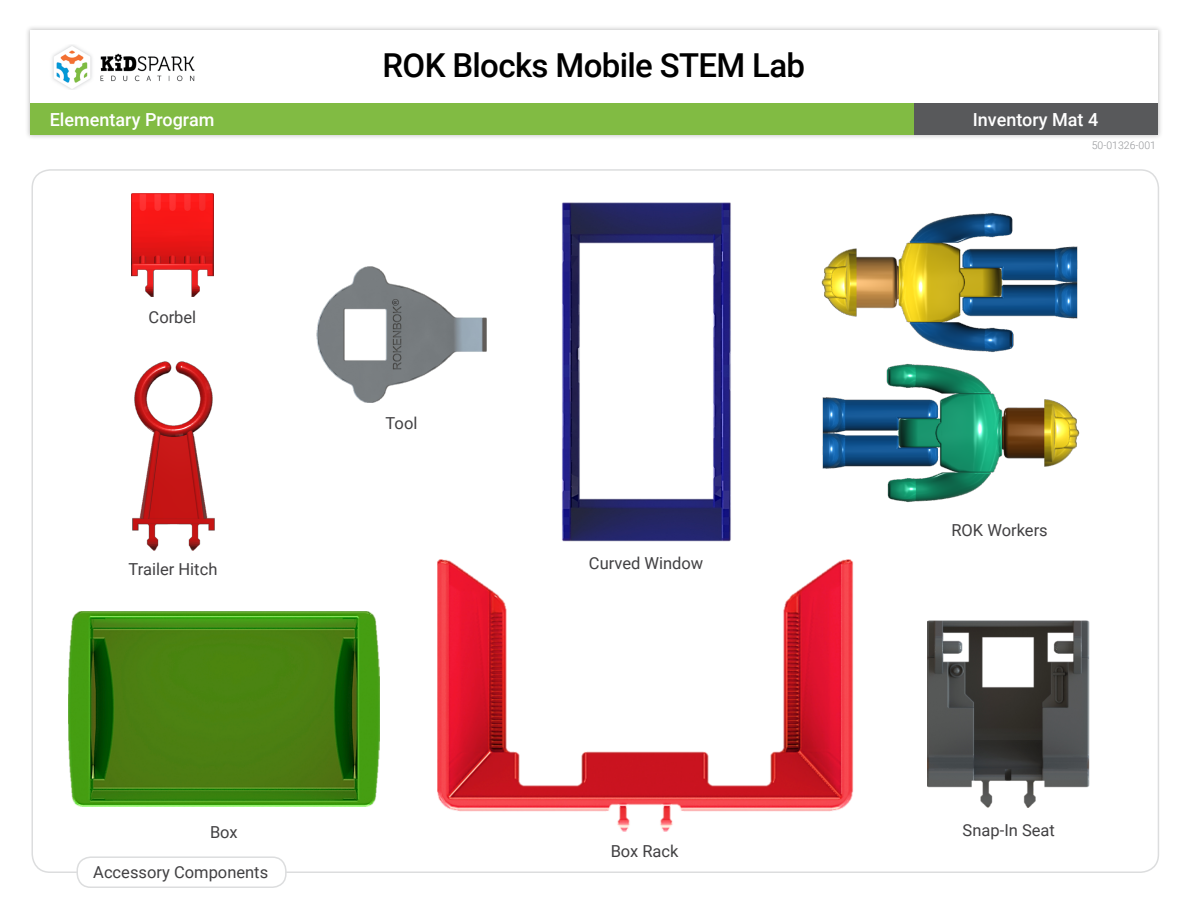
<style>
.page{position:relative;width:1188px;height:918px;background:#fff}
.page>*{position:absolute;margin:0;border:0;box-sizing:border-box;transform-origin:0 0}
.t1{font:500 33px "Roboto";letter-spacing:-.02em;color:#000}
.t2{font:500 18px "Roboto";color:#fff}
.t3{font:16.5px "Roboto";color:#414042}
.t4{font:300 10.5px "Roboto";color:#939598}
</style>
<div class="page">
<div style="left:25px;top:25px;width:1138px;height:115px;background:#000;opacity:.25"></div>
<div style="left:30px;top:30px;width:1128px;height:105px;background:#fff"></div>
<div style="left:913px;top:104px;width:245px;height:31px;background:#58595b"></div>
<img style="left:52px;top:45px;width:143px;height:45px">
<div style="left:30px;top:104px;width:883px;height:31px;background:#81bb43"></div>
<img style="left:821px;top:212px;width:257px;height:140px">
<img style="left:928px;top:620px;width:162px;height:188px">
<img style="left:437px;top:559px;width:416px;height:272px">
<img style="left:69px;top:611px;width:310px;height:196px">
<img style="left:562px;top:202px;width:169px;height:340px">
<div style="left:572px;top:549px;width:148px;height:29px;background:#fff"></div>
<img style="left:131px;top:194px;width:83px;height:103px">
<img style="left:132px;top:361px;width:83px;height:190px">
<img style="left:316px;top:266px;width:171px;height:137px">
<div style="left:76px;top:856px;width:211px;height:32px;border:2px solid #dcddde;border-radius:14px"></div>
<img style="left:822px;top:363px;width:258px;height:140px">
<p class="t2" style="left:50px;top:107px;width:166px">Elementary Program</p>
<p class="t3" style="left:149px;top:306px;width:49px">Corbel</p>
<p class="t3" style="left:129px;top:558px;width:90px">Trailer Hitch</p>
<h1 class="t1" style="left:383px;top:42px;width:424px">ROK Blocks Mobile STEM Lab</h1>
<p class="t3" style="left:386px;top:412px;width:33px">Tool</p>
<p class="t3" style="left:589px;top:552px;width:116px">Curved Window</p>
<p class="t2" style="left:973px;top:107px;width:127px">Inventory Mat 4</p>
<p class="t4" style="left:1092px;top:138px;width:66px">50-01326-001</p>
<p class="t3" style="left:951px;top:519px;width:98px">ROK Workers</p>
<p class="t3" style="left:210px;top:820px;width:29px">Box</p>
<p class="t3" style="left:963px;top:819px;width:94px">Snap-In Seat</p>
<p class="t3" style="left:611px;top:840px;width:69px">Box Rack</p>
<p class="t3" style="left:93px;top:860px;width:176px">Accessory Components</p>
</div>
